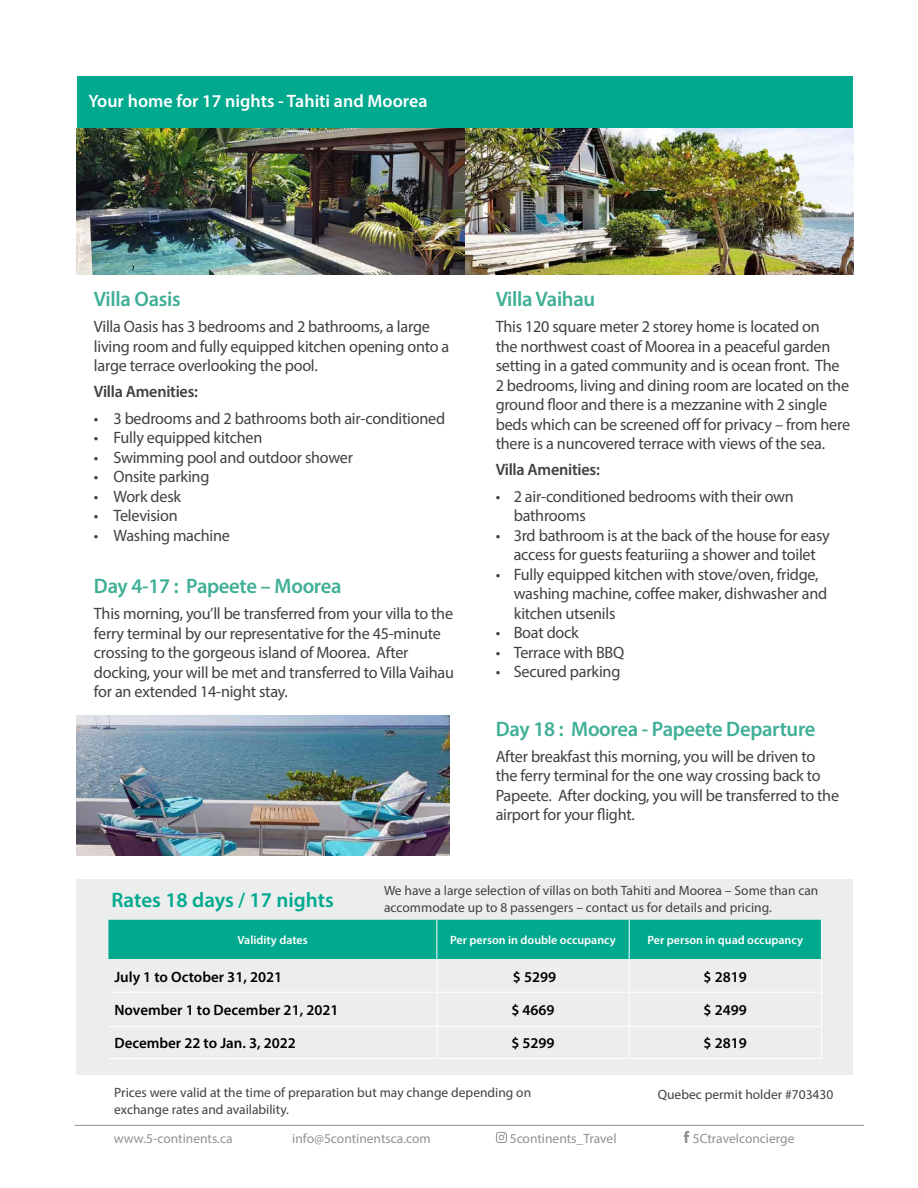
<style>
.page{position:relative;width:918px;height:1188px;background:#fff}
.page>*{position:absolute;margin:0;border:0;box-sizing:border-box;transform-origin:0 0}
.t1{font:600 21px "Myriad Pro";letter-spacing:-.015em;color:#40af97}
.t2{font:600 21px "Myriad Pro";color:#01a98e}
.t3{font:600 18px "Myriad Pro";color:#fff}
.t4{font:16.5px/19.5px "Myriad Pro";letter-spacing:-.015em;color:#414042}
.t5{font:600 16.5px "Myriad Pro";letter-spacing:-.015em;color:#414042}
.t6{font:600 15px "Myriad Pro";color:#000}
.t7{font:13.5px/16.5px "Myriad Pro";color:#414042}
.t8{font:13.5px "Myriad Pro";color:#929293}
.t9{font:600 12px "Myriad Pro";color:#fff}
</style>
<div class="page">
<div style="left:77px;top:76px;width:776px;height:52px;background:#01a98e"></div>
<svg style="left:496px;top:1132px;width:11px;height:11px"></svg>
<svg style="left:684px;top:1131px;width:5px;height:12px"></svg>
<hr style="left:75px;top:1125px;width:789px;height:1px;background:#929293">
<div style="left:76px;top:879px;width:777px;height:196px;background:#eceded"></div>
<div style="left:108px;top:920px;width:713px;height:39px;background:#01a98e"></div>
<hr style="left:436px;top:920px;width:1px;height:39px;background:#fff">
<hr style="left:629px;top:920px;width:1px;height:39px;background:#fff">
<hr style="left:821px;top:920px;width:1px;height:39px;background:#fff">
<hr style="left:108px;top:959px;width:329px;height:1px;background:#fff">
<hr style="left:437px;top:959px;width:192px;height:1px;background:#fff">
<hr style="left:436px;top:960px;width:1px;height:32px;background:#fff">
<hr style="left:629px;top:959px;width:193px;height:1px;background:#fff">
<hr style="left:629px;top:960px;width:1px;height:32px;background:#fff">
<hr style="left:108px;top:992px;width:329px;height:1px;background:#fff">
<hr style="left:437px;top:992px;width:192px;height:1px;background:#fff">
<hr style="left:436px;top:993px;width:1px;height:33px;background:#fff">
<hr style="left:629px;top:992px;width:193px;height:1px;background:#fff">
<hr style="left:629px;top:993px;width:1px;height:33px;background:#fff">
<hr style="left:108px;top:1026px;width:329px;height:1px;background:#fff">
<hr style="left:437px;top:1026px;width:192px;height:1px;background:#fff">
<hr style="left:436px;top:1027px;width:1px;height:31px;background:#fff">
<hr style="left:629px;top:1026px;width:193px;height:1px;background:#fff">
<hr style="left:629px;top:1027px;width:1px;height:31px;background:#fff">
<hr style="left:108px;top:1058px;width:329px;height:1px;background:#fff">
<hr style="left:437px;top:1058px;width:192px;height:1px;background:#fff">
<hr style="left:629px;top:1058px;width:193px;height:1px;background:#fff">
<hr style="left:821px;top:960px;width:1px;height:32px;background:#fff">
<hr style="left:821px;top:993px;width:1px;height:33px;background:#fff">
<hr style="left:821px;top:1027px;width:1px;height:31px;background:#fff">
<img style="left:465px;top:128px;width:389px;height:146px">
<img style="left:76px;top:715px;width:373px;height:140px">
<img style="left:76px;top:128px;width:389px;height:146px">
<p class="t3" style="left:89px;top:90px;width:340px">Your home for 17 nights - Tahiti and Moorea</p>
<p class="t1" style="left:94px;top:285px;width:88px">Villa Oasis</p>
<p class="t4" style="left:94px;top:317px;width:357px">Villa Oasis has 3 bedrooms and 2 bathrooms, a large living room and fully equipped kitchen opening onto a large terrace overlooking the pool.</p>
<p class="t5" style="left:94px;top:381px;width:106px">Villa Amenities:</p>
<p class="t4" style="left:94px;top:408px;width:353px">• 3 bedrooms and 2 bathrooms both air-conditioned</p>
<p class="t4" style="left:94px;top:428px;width:170px">• Fully equipped kitchen</p>
<p class="t4" style="left:94px;top:447px;width:261px">• Swimming pool and outdoor shower</p>
<p class="t4" style="left:94px;top:467px;width:117px">• Onsite parking</p>
<p class="t4" style="left:94px;top:486px;width:89px">• Work desk</p>
<p class="t4" style="left:94px;top:506px;width:85px">• Television</p>
<p class="t4" style="left:94px;top:525px;width:138px">• Washing machine</p>
<p class="t1" style="left:94px;top:573px;width:249px">Day 4-17 : Papeete – Moorea</p>
<p class="t4" style="left:94px;top:604px;width:361px">This morning, you’ll be transferred from your villa to the ferry terminal by our representative for the 45-minute crossing to the gorgeous island of Moorea. After docking, your will be met and transferred to Villa Vaihau for an extended 14-night stay.</p>
<p class="t1" style="left:496px;top:285px;width:101px">Villa Vaihau</p>
<p class="t4" style="left:496px;top:317px;width:356px">This 120 square meter 2 storey home is located on<br>the northwest coast of Moorea in a peaceful garden setting in a gated community and is ocean front. The 2 bedrooms, living and dining room are located on the ground floor and there is a mezzanine with 2 single beds which can be screened off for privacy – from here there is a nuncovered terrace with views of the sea.</p>
<p class="t5" style="left:496px;top:459px;width:106px">Villa Amenities:</p>
<p class="t4" style="left:514px;top:486px;width:282px;text-indent:-18px">• 2 air-conditioned bedrooms with their own bathrooms</p>
<p class="t4" style="left:496px;top:525px;width:336px;text-align:center">• 3rd bathroom is at the back of the house for easy access for guests featuriing a shower and toilet</p>
<p class="t4" style="left:514px;top:564px;width:315px;text-indent:-18px">• Fully equipped kitchen with stove/oven, fridge, washing machine, coffee maker, dishwasher and kitchen utsenils</p>
<p class="t4" style="left:496px;top:623px;width:85px">• Boat dock</p>
<p class="t4" style="left:496px;top:642px;width:130px">• Terrace with BBQ</p>
<p class="t4" style="left:496px;top:662px;width:126px">• Secured parking</p>
<p class="t1" style="left:496px;top:715px;width:321px">Day 18 : Moorea - Papeete Departure</p>
<p class="t4" style="left:496px;top:746px;width:345px">After breakfast this morning, you will be driven to the ferry terminal for the one way crossing back to Papeete. After docking, you will be transferred to the airport for your flight.</p>
<p class="t2" style="left:111px;top:887px;width:224px">Rates 18 days / 17 nights</p>
<p class="t7" style="left:384px;top:882px;width:436px">We have a large selection of villas on both Tahiti and Moorea – Some than can accommodate up to 8 passengers – contact us for details and pricing.</p>
<p class="t9" style="left:238px;top:933px;width:72px">Validity dates</p>
<p class="t9" style="left:450px;top:933px;width:167px">Per person in double occupancy</p>
<p class="t9" style="left:648px;top:933px;width:157px">Per person in quad occupancy</p>
<p class="t6" style="left:114px;top:967px;width:169px">July 1 to October 31, 2021</p>
<p class="t6" style="left:513px;top:967px;width:45px">$ 5299</p>
<p class="t6" style="left:704px;top:967px;width:45px">$ 2819</p>
<p class="t6" style="left:114px;top:1000px;width:226px">November 1 to December 21, 2021</p>
<p class="t6" style="left:511px;top:1000px;width:45px">$ 4669</p>
<p class="t6" style="left:704px;top:1000px;width:45px">$ 2499</p>
<p class="t6" style="left:114px;top:1034px;width:183px">December 22 to Jan. 3, 2022</p>
<p class="t6" style="left:511px;top:1034px;width:45px">$ 5299</p>
<p class="t6" style="left:704px;top:1034px;width:45px">$ 2819</p>
<p class="t7" style="left:658px;top:1086px;width:177px">Quebec permit holder #703430</p>
<p class="t7" style="left:114px;top:1084px;width:418px">Prices were valid at the time of preparation but may change depending on exchange rates and availability.</p>
<p class="t8" style="left:114px;top:1130px;width:120px">www.5-continents.ca</p>
<p class="t8" style="left:292px;top:1130px;width:140px">info@5continentsca.com</p>
<p class="t8" style="left:510px;top:1130px;width:108px">5continents_Travel</p>
<p class="t8" style="left:693px;top:1130px;width:103px">5Ctravelconcierge</p>
</div>
